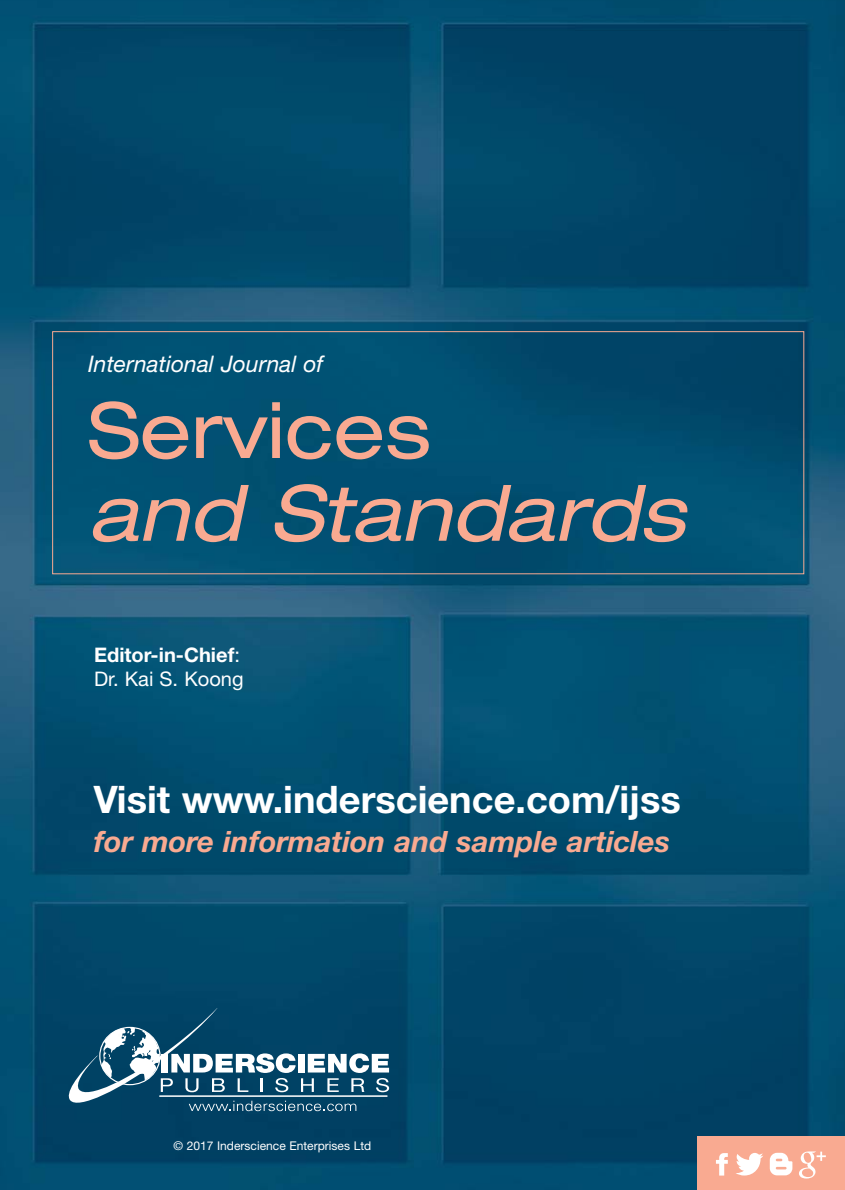
<style>
.page{position:relative;width:845px;height:1190px;background:#fff}
.page>*{position:absolute;margin:0;border:0;box-sizing:border-box;transform-origin:0 0}
.t1{font:italic expanded 77.4px "Helvetica Neue";color:#f9aa91}
.t2{font:expanded 77.4px "Helvetica Neue";color:#f9aa91}
.t3{font:700 38px "Helvetica Neue";color:#fff}
.t4{font:italic 700 29.4px "Helvetica Neue";color:#f9aa91}
.t5{font:italic 22.8px "Helvetica Neue";color:#fff}
.t6{font:700 20px/24.4px "Helvetica Neue";color:#fff}
.t7{font:12px "Helvetica Neue";color:#fff}
.s1{font-weight:400}
</style>
<div class="page">
<img style="left:0;top:0;width:844px;height:1190px">
<div style="left:52px;top:331px;width:752px;height:243px;border:1px solid #f9aa91"></div>
<svg style="left:69px;top:1008px;width:320px;height:103px"></svg>
<div style="left:697px;top:1137px;width:147px;height:53px;background:#f9aa91"></div>
<svg style="left:716px;top:1153px;width:11px;height:23px"></svg>
<svg style="left:736px;top:1153px;width:27px;height:23px"></svg>
<svg style="left:769px;top:1153px;width:23px;height:22px"></svg>
<svg style="left:799px;top:1151px;width:26px;height:28px"></svg>
<p class="t5" style="left:88px;top:356px;width:237px">International Journal of</p>
<h1 class="t2" style="left:88px;top:386px;width:344px">Services</h1>
<h1 class="t1" style="left:88px;top:469px;width:610px">and Standards</h1>
<p class="t6" style="left:94px;top:643px;width:151px">Editor-in-Chief<span class="s1">:<br>Dr. Kai S. Koong</span></p>
<p class="t3" style="left:94px;top:777px;width:588px">Visit www.inderscience.com/ijss</p>
<p class="t4" style="left:94px;top:825px;width:577px">for more information and sample articles</p>
<p class="t7" style="left:173px;top:1142px;width:199px">© 2017 Inderscience Enterprises Ltd</p>
</div>
